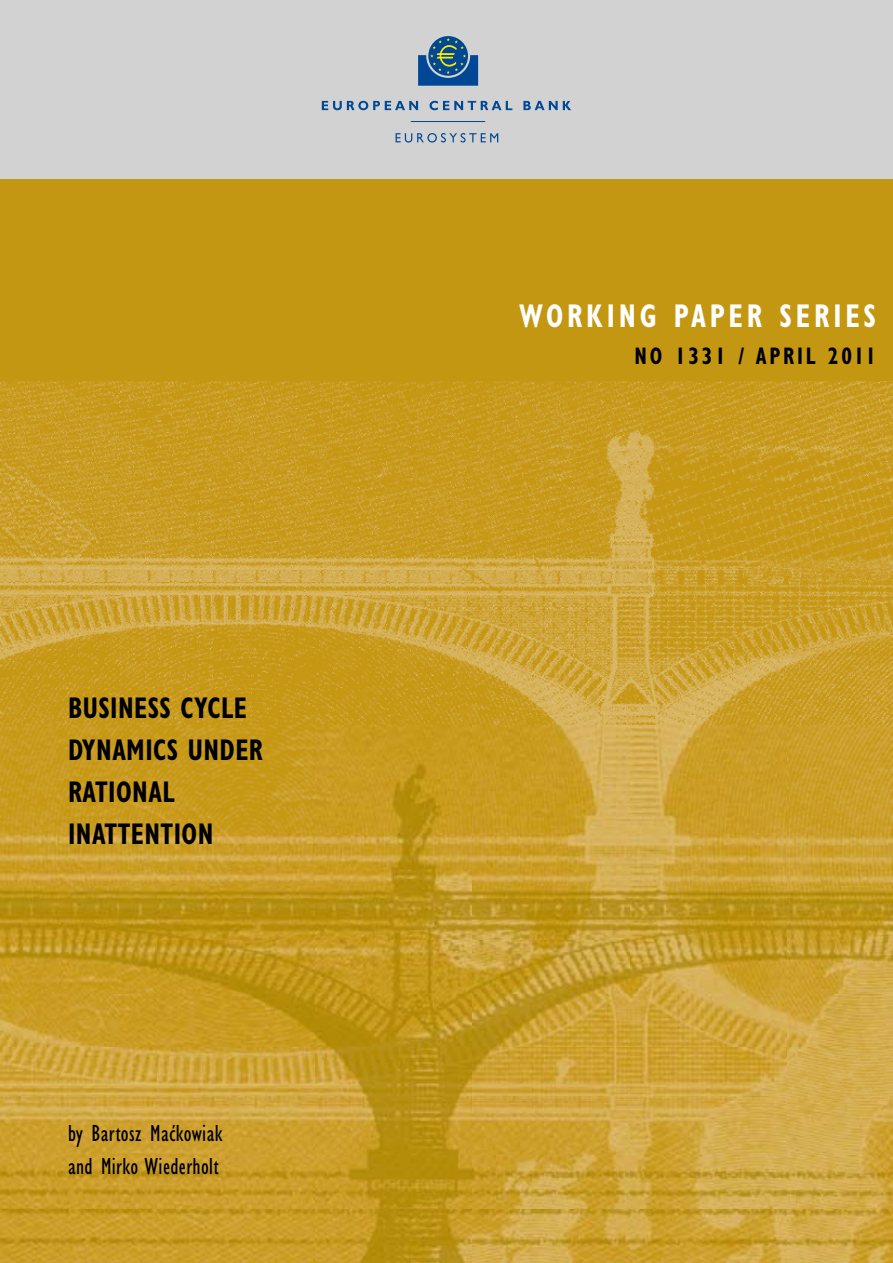
<style>
.page{position:relative;width:893px;height:1263px;background:#fff}
.page>*{position:absolute;margin:0;border:0;box-sizing:border-box;transform-origin:0 0}
.t1{font:700 condensed 33px "Gill Sans MT Pro";letter-spacing:.135em;color:#fff;scale:.85 1}
.t2{font:700 condensed 30px/42px "Gill Sans MT Pro";letter-spacing:.015em;color:#000;scale:.85 1}
.t3{font:condensed 24px/33px "Gill Sans MT Pro";letter-spacing:.015em;color:#000;scale:.95 1}
.t4{font:700 condensed 24px "Gill Sans MT Pro";letter-spacing:.135em;color:#000;scale:.85 1}
</style>
<div class="page">
<div style="left:0;top:170px;width:893px;height:1093px;background:#c49712"></div>
<img style="left:0;top:381px;width:893px;height:345px">
<img style="left:0;top:726px;width:893px;height:537px">
<div style="left:0;top:0;width:893px;height:179px;background:#d2d2d2"></div>
<svg style="left:428px;top:36px;width:40px;height:40px"></svg>
<svg style="left:418px;top:38px;width:60px;height:48px"></svg>
<svg style="left:322px;top:101px;width:96px;height:9px"></svg>
<svg style="left:429px;top:101px;width:83px;height:9px"></svg>
<svg style="left:523px;top:101px;width:48px;height:9px"></svg>
<svg style="left:396px;top:133px;width:102px;height:9px"></svg>
<hr style="left:411px;top:121px;width:74px;height:1px;background:#004896">
<p class="t2" style="left:68px;top:686px;width:231px">BUSINESS CYCLE<br>DYNAMICS UNDER<br>RATIONAL<br>INATTENTION</p>
<p class="t3" style="left:68px;top:1116px;width:164px">by Bartosz Maćkowiak and Mirko Wiederholt</p>
<p class="t1" style="left:519px;top:296px;width:421px">WORKING PAPER SERIES</p>
<p class="t4" style="left:635px;top:342px;width:286px">NO 1331 / APRIL 2011</p>
</div>
